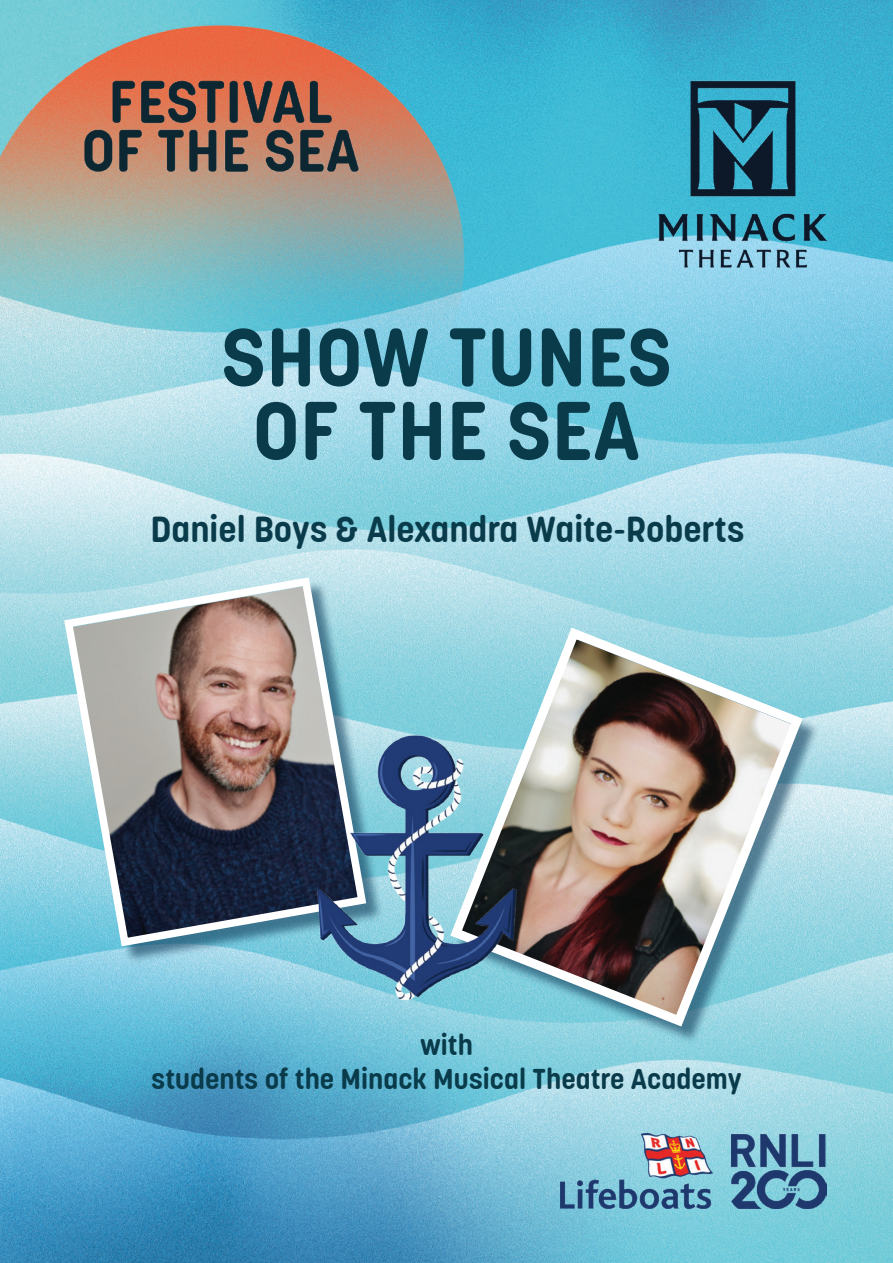
<style>
.page{position:relative;width:893px;height:1263px;background:#fff}
.page>*{position:absolute;margin:0;border:0;box-sizing:border-box;transform-origin:0 0}
.t1{font:700 82.5px/73.5px "Korolev Rounded";color:#093b4b;text-align:center}
.t2{font:700 36px "Korolev Rounded";color:#093b4b}
.t3{font:700 28.5px/34.2px "Korolev Rounded";color:#093b4b;text-align:center}
</style>
<div class="page">
<img style="left:0;top:0;width:893px;height:1262px">
<img style="left:83px;top:54px;width:277px;height:144px">
<img style="left:647px;top:54px;width:192px;height:239px">
<img style="left:561px;top:1133px;width:266px;height:76px">
<div style="left:67px;top:580px;width:317px;height:385px;background:#0d3b5a;opacity:.6"></div>
<img style="left:60px;top:573px;width:311px;height:378px">
<div style="left:454px;top:631px;width:366px;height:413px;background:#0d3b5a;opacity:.6"></div>
<img style="left:444px;top:622px;width:364px;height:410px">
<img style="left:308px;top:730px;width:225px;height:287px">
<h1 class="t1" style="left:221px;top:321px;width:453px">SHOW TUNES<br>OF THE SEA</h1>
<p class="t2" style="left:150px;top:507px;width:596px">Daniel Boys &amp; Alexandra Waite-Roberts</p>
<p class="t3" style="left:151px;top:1028px;width:592px">with<br>students of the Minack Musical Theatre Academy</p>
</div>
